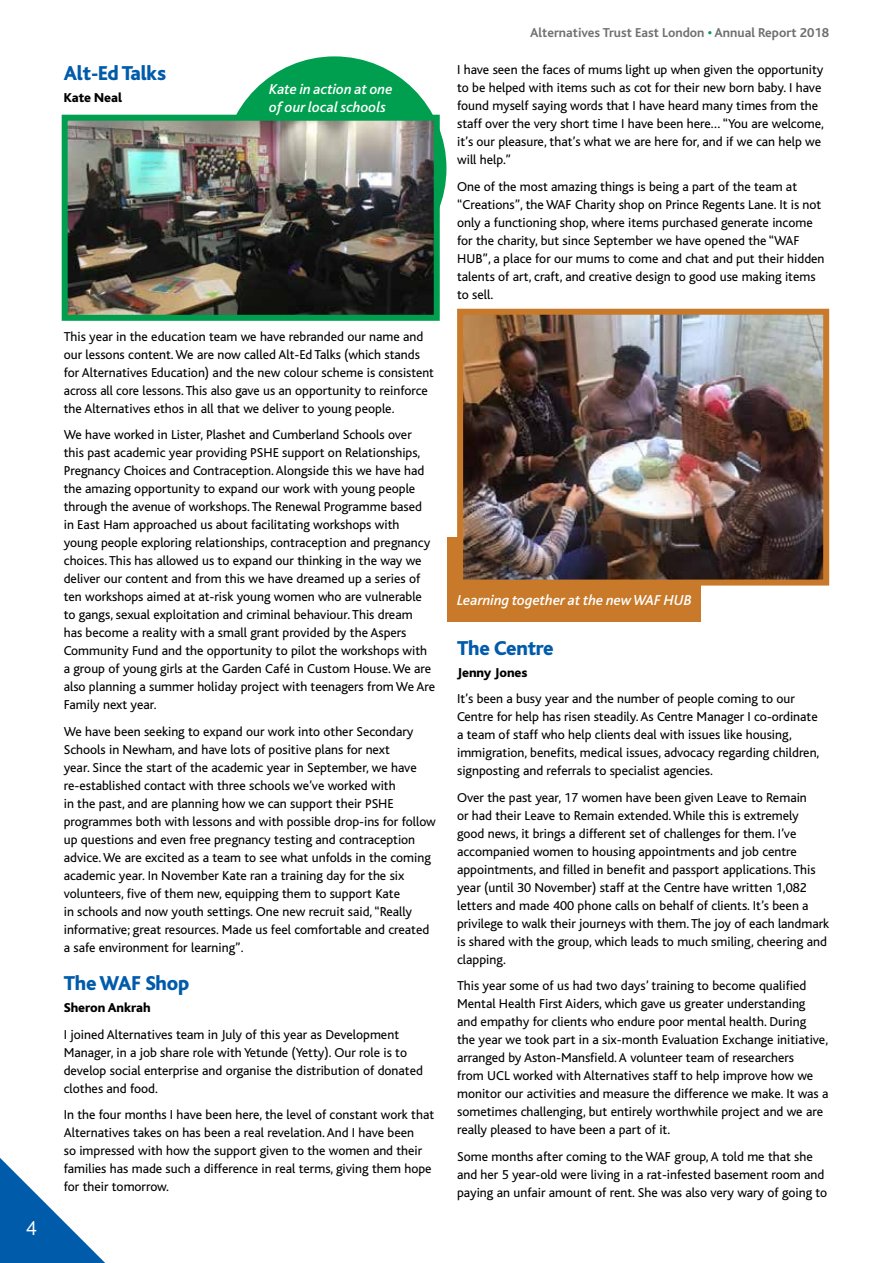
<style>
.page{position:relative;width:893px;height:1263px;background:#fff}
.page>*{position:absolute;margin:0;border:0;box-sizing:border-box;transform-origin:0 0}
.t1{font:800 21px "Bliss";letter-spacing:-.01em;color:#005baa}
.t2{font:300 21px "Bliss";color:#fff}
.t3{font:italic 500 15px/18px "Bliss";color:#fff}
.t4{font:13.5px/18px "Bliss";color:#000}
.t5{font:700 13.5px "Bliss";color:#6f7073}
.t6{font:800 13.5px "Bliss";color:#000}
.s1{color:#009f4f}
.s2{color:#6d6e71}
</style>
<div class="page">
<svg style="left:0;top:1158px;width:105px;height:105px"></svg>
<div style="left:223px;top:56px;width:223px;height:224px;background:#009f4f;border-radius:50%"></div>
<div style="left:447px;top:537px;width:254px;height:84px;background:#c87929"></div>
<img style="left:69px;top:122px;width:364px;height:192px">
<div style="left:62px;top:115px;width:378px;height:206px;border:6px solid #009f4f"></div>
<img style="left:464px;top:316px;width:358px;height:262px">
<div style="left:457px;top:309px;width:372px;height:276px;border:6px solid #c87929"></div>
<h1 class="t2" style="left:26px;top:1217px;width:12px">4</h1>
<h1 class="t1" style="left:64px;top:62px;width:104px">Alt-Ed Talks</h1>
<p class="t6" style="left:64px;top:91px;width:60px">Kate Neal</p>
<p class="t3" style="left:269px;top:81px;width:125px">Kate in action at one of our local schools</p>
<p class="t4" style="left:64px;top:327px;width:372px">This year in the education team we have rebranded our name and our lessons content. We are now called Alt-Ed Talks (which stands for Alternatives Education) and the new colour scheme is consistent across all core lessons. This also gave us an opportunity to reinforce the Alternatives ethos in all that we deliver to young people.</p>
<p class="t4" style="left:64px;top:426px;width:373px">We have worked in Lister, Plashet and Cumberland Schools over this past academic year providing PSHE support on Relationships, Pregnancy Choices and Contraception. Alongside this we have had the amazing opportunity to expand our work with young people through the avenue of workshops. The Renewal Programme based in East Ham approached us about facilitating workshops with young people exploring relationships, contraception and pregnancy choices. This has allowed us to expand our thinking in the way we deliver our content and from this we have dreamed up a series of ten workshops aimed at at-risk young women who are vulnerable to gangs, sexual exploitation and criminal behaviour. This dream<br>has become a reality with a small grant provided by the Aspers Community Fund and the opportunity to pilot the workshops with a group of young girls at the Garden Café in Custom House. We are also planning a summer holiday project with teenagers from We Are Family next year.</p>
<p class="t4" style="left:64px;top:722px;width:374px">We have been seeking to expand our work into other Secondary Schools in Newham, and have lots of positive plans for next<br>year. Since the start of the academic year in September, we have re-established contact with three schools we’ve worked with<br>in the past, and are planning how we can support their PSHE programmes both with lessons and with possible drop-ins for follow up questions and even free pregnancy testing and contraception advice. We are excited as a team to see what unfolds in the coming academic year. In November Kate ran a training day for the six volunteers, five of them new, equipping them to support Kate<br>in schools and now youth settings. One new recruit said, “Really informative; great resources. Made us feel comfortable and created a safe environment for learning”.</p>
<h1 class="t1" style="left:64px;top:972px;width:127px">The WAF Shop</h1>
<p class="t6" style="left:64px;top:1000px;width:89px">Sheron Ankrah</p>
<p class="t4" style="left:64px;top:1025px;width:361px">I joined Alternatives team in July of this year as Development Manager, in a job share role with Yetunde (Yetty). Our role is to develop social enterprise and organise the distribution of donated clothes and food.</p>
<p class="t4" style="left:64px;top:1106px;width:372px">In the four months I have been here, the level of constant work that Alternatives takes on has been a real revelation. And I have been<br>so impressed with how the support given to the women and their families has made such a difference in real terms, giving them hope for their tomorrow.</p>
<p class="t5" style="left:530px;top:25px;width:301px">Alternatives Trust East London <span class="s1">•</span> <span class="s2">Annual Report 2018</span></p>
<p class="t4" style="left:457px;top:61px;width:368px">I have seen the faces of mums light up when given the opportunity to be helped with items such as cot for their new born baby. I have found myself saying words that I have heard many times from the staff over the very short time I have been here… “You are welcome, it’s our pleasure, that’s what we are here for, and if we can help we will help.”</p>
<p class="t4" style="left:457px;top:177px;width:369px">One of the most amazing things is being a part of the team at “Creations”, the WAF Charity shop on Prince Regents Lane. It is not only a functioning shop, where items purchased generate income for the charity, but since September we have opened the “WAF HUB”, a place for our mums to come and chat and put their hidden talents of art, craft, and creative design to good use making items to sell.</p>
<p class="t3" style="left:457px;top:591px;width:236px">Learning together at the new WAF HUB</p>
<h1 class="t1" style="left:457px;top:637px;width:98px">The Centre</h1>
<p class="t6" style="left:457px;top:665px;width:72px">Jenny Jones</p>
<p class="t4" style="left:457px;top:690px;width:364px">It’s been a busy year and the number of people coming to our Centre for help has risen steadily. As Centre Manager I co-ordinate a team of staff who help clients deal with issues like housing, immigration, benefits, medical issues, advocacy regarding children, signposting and referrals to specialist agencies.</p>
<p class="t4" style="left:457px;top:789px;width:374px">Over the past year, 17 women have been given Leave to Remain<br>or had their Leave to Remain extended. While this is extremely good news, it brings a different set of challenges for them. I’ve accompanied women to housing appointments and job centre appointments, and filled in benefit and passport applications. This year (until 30 November) staff at the Centre have written 1,082 letters and made 400 phone calls on behalf of clients. It’s been a privilege to walk their journeys with them. The joy of each landmark is shared with the group, which leads to much smiling, cheering and clapping.</p>
<p class="t4" style="left:457px;top:977px;width:373px">This year some of us had two days’ training to become qualified Mental Health First Aiders, which gave us greater understanding and empathy for clients who endure poor mental health. During<br>the year we took part in a six-month Evaluation Exchange initiative, arranged by Aston-Mansfield. A volunteer team of researchers<br>from UCL worked with Alternatives staff to help improve how we monitor our activities and measure the difference we make. It was a sometimes challenging, but entirely worthwhile project and we are really pleased to have been a part of it.</p>
<p class="t4" style="left:457px;top:1148px;width:372px">Some months after coming to the WAF group, A told me that she and her 5 year-old were living in a rat-infested basement room and paying an unfair amount of rent. She was also very wary of going to</p>
</div>
